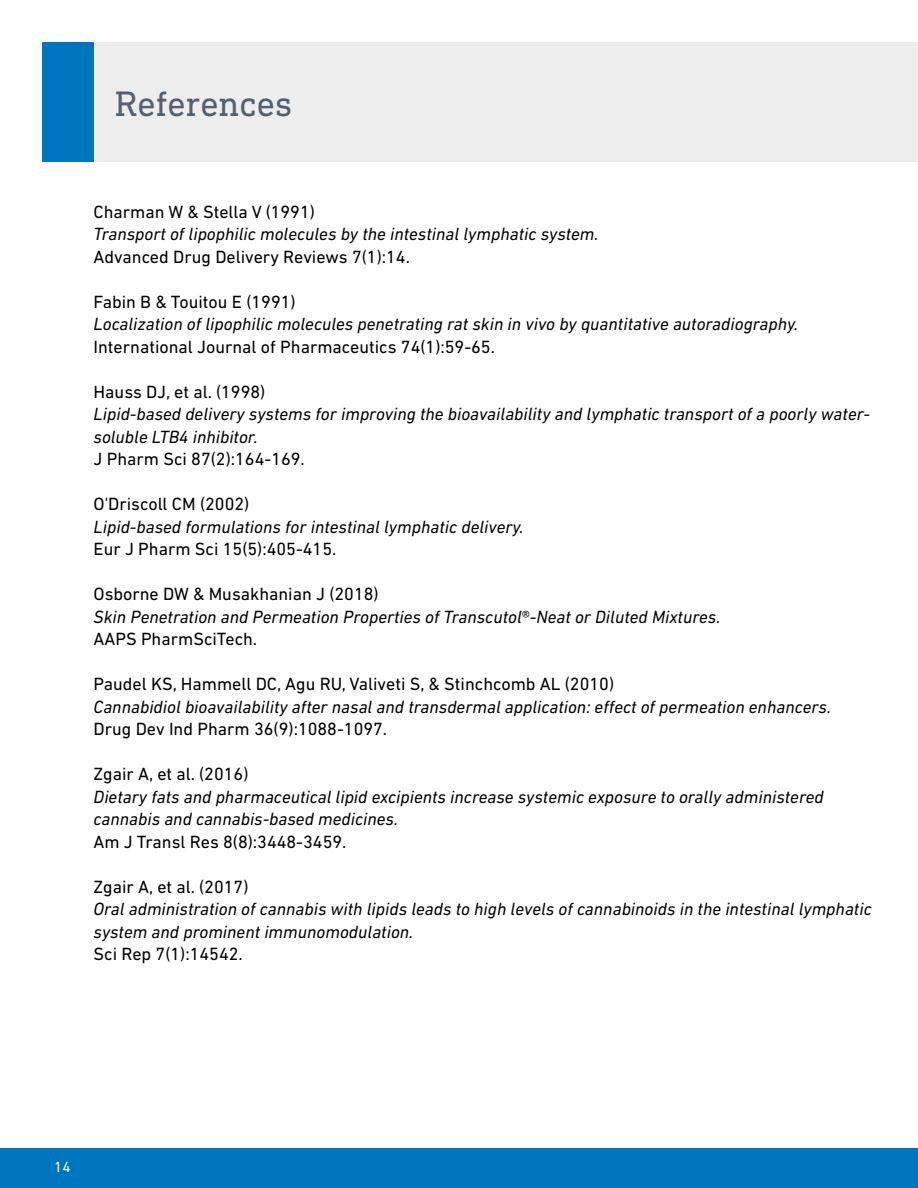
<style>
.page{position:relative;width:918px;height:1188px;background:#fff}
.page>*{position:absolute;margin:0;border:0;box-sizing:border-box;transform-origin:0 0}
.t1{font:36px "DIN Next Slab Pro";color:#54616c}
.t2{font:italic 18px/22.5px "DIN Next LT Pro";color:#000}
.t3{font:18px "DIN Next LT Pro";color:#000}
.t4{font:15px "DIN Next LT Pro";color:#fff}
.s1{font-style:normal}
</style>
<div class="page">
<div style="left:94px;top:43px;width:824px;height:119px;background:#ededed"></div>
<div style="left:43px;top:43px;width:51px;height:119px;background:#0075bf"></div>
<div style="left:0;top:1148px;width:918px;height:40px;background:#0075bf"></div>
<h1 class="t1" style="left:115px;top:83px;width:179px">References</h1>
<p class="t3" style="left:94px;top:201px;width:223px">Charman W &amp; Stella V (1991)</p>
<p class="t2" style="left:94px;top:223px;width:507px">Transport of lipophilic molecules by the intestinal lymphatic system.</p>
<p class="t3" style="left:94px;top:246px;width:318px">Advanced Drug Delivery Reviews 7(1):14.</p>
<p class="t3" style="left:94px;top:291px;width:204px">Fabin B &amp; Touitou E (1991)</p>
<p class="t2" style="left:94px;top:313px;width:706px">Localization of lipophilic molecules penetrating rat skin in vivo by quantitative autoradiography.</p>
<p class="t3" style="left:94px;top:336px;width:403px">International Journal of Pharmaceutics 74(1):59-65.</p>
<p class="t3" style="left:94px;top:381px;width:173px">Hauss DJ, et al. (1998)</p>
<p class="t2" style="left:94px;top:403px;width:778px">Lipid-based delivery systems for improving the bioavailability and lymphatic transport of a poorly water&shy;soluble LTB4 inhibitor.</p>
<p class="t3" style="left:94px;top:449px;width:213px">J Pharm Sci 87(2):164-169.</p>
<p class="t3" style="left:94px;top:494px;width:157px">O'Driscoll CM (2002)</p>
<p class="t2" style="left:94px;top:515px;width:432px">Lipid-based formulations for intestinal lymphatic delivery.</p>
<p class="t3" style="left:94px;top:539px;width:244px">Eur J Pharm Sci 15(5):405-415.</p>
<p class="t2" style="left:94px;top:583px;width:628px"><span class="s1">Osborne DW &amp; Musakhanian J (2018)<br></span>Skin Penetration and Permeation Properties of Transcutol<span class="s1">®</span>-Neat or Diluted Mixtures.<br><span class="s1">AAPS PharmSciTech.</span></p>
<p class="t3" style="left:94px;top:674px;width:522px">Paudel KS, Hammell DC, Agu RU, Valiveti S, &amp; Stinchcomb AL (2010)</p>
<p class="t2" style="left:94px;top:695px;width:739px">Cannabidiol bioavailability after nasal and transdermal application: effect of permeation enhancers.</p>
<p class="t3" style="left:94px;top:719px;width:295px">Drug Dev Ind Pharm 36(9):1088-1097.</p>
<p class="t3" style="left:94px;top:764px;width:156px">Zgair A, et al. (2016)</p>
<p class="t2" style="left:94px;top:785px;width:732px">Dietary fats and pharmaceutical lipid excipients increase systemic exposure to orally administered cannabis and cannabis-based medicines.</p>
<p class="t3" style="left:94px;top:831px;width:254px">Am J Transl Res 8(8):3448-3459.</p>
<p class="t3" style="left:94px;top:876px;width:156px">Zgair A, et al. (2017)</p>
<p class="t2" style="left:94px;top:898px;width:780px">Oral administration of cannabis with lipids leads to high levels of cannabinoids in the intestinal lymphatic system and prominent immunomodulation.</p>
<p class="t3" style="left:94px;top:944px;width:151px">Sci Rep 7(1):14542.</p>
<p class="t4" style="left:54px;top:1158px;width:18px">14</p>
</div>
